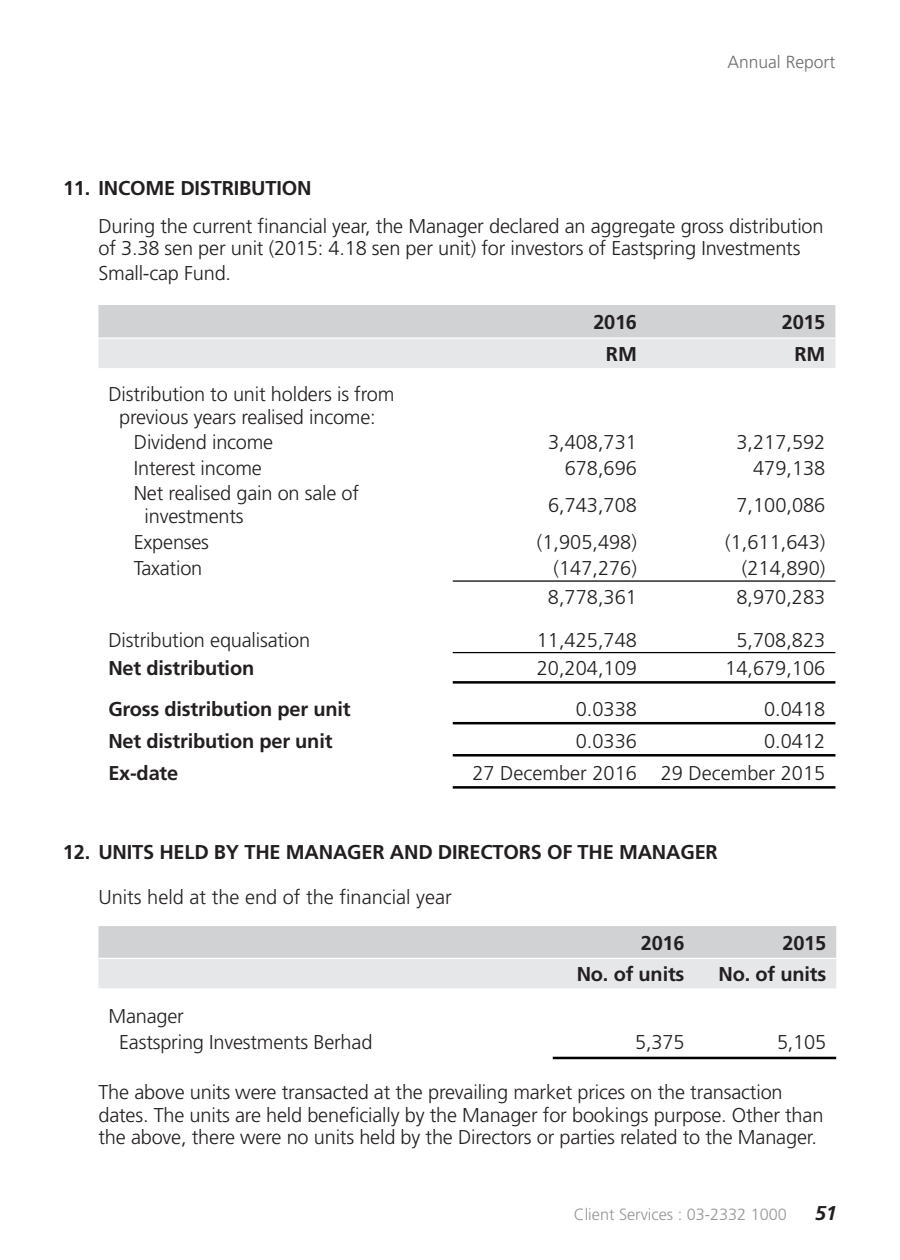
<style>
.page{position:relative;width:900px;height:1260px;background:#fff}
.page>*{position:absolute;margin:0;border:0;box-sizing:border-box;transform-origin:0 0}
.t1{font:300 20px/22.5px "Frutiger";letter-spacing:-.01em;color:#231f20}
.t2{font:700 20px "Frutiger";letter-spacing:-.01em;color:#231f20}
.t3{font:italic 700 20px "Frutiger";color:#231f20}
.t4{font:300 17.5px "Frutiger";color:#6c6d70}
.t5{font:300 16.25px "Frutiger";color:#939598}
</style>
<div class="page">
<svg style="left:98px;top:305px;width:737px;height:63px;background:#dbdcde"></svg>
<hr style="left:453px;top:652px;width:382px;height:1px;background:#000">
<hr style="left:453px;top:681px;width:382px;height:3px;background:#000">
<hr style="left:98px;top:338px;width:737px;height:1px;background:#fff">
<hr style="left:453px;top:580px;width:382px;height:2px;background:#000">
<hr style="left:453px;top:786px;width:382px;height:3px;background:#000">
<hr style="left:453px;top:722px;width:382px;height:2px;background:#000">
<hr style="left:453px;top:754px;width:382px;height:3px;background:#000">
<svg style="left:98px;top:926px;width:738px;height:62px;background:#dbdcde"></svg>
<hr style="left:98px;top:958px;width:738px;height:1px;background:#fff">
<hr style="left:553px;top:1057px;width:283px;height:2px;background:#000">
<p class="t4" style="left:727px;top:54px;width:109px">Annual Report</p>
<p class="t2" style="left:63px;top:180px;width:250px">11. INCOME DISTRIBUTION</p>
<p class="t1" style="left:98px;top:216px;width:727px">During the current financial year, the Manager declared an aggregate gross distribution of 3.38 sen per unit (2015: 4.18 sen per unit) for investors of Eastspring Investments</p>
<p class="t1" style="left:98px;top:263px;width:134px">Small-cap Fund.</p>
<p class="t2" style="left:593px;top:314px;width:45px">2016</p>
<p class="t2" style="left:782px;top:314px;width:45px">2015</p>
<p class="t2" style="left:606px;top:346px;width:33px">RM</p>
<p class="t2" style="left:794px;top:346px;width:33px">RM</p>
<p class="t1" style="left:108px;top:384px;width:288px;text-align:center">Distribution to unit holders is from previous years realised income:</p>
<p class="t1" style="left:134px;top:433px;width:141px">Dividend income</p>
<p class="t1" style="left:548px;top:433px;width:90px">3,408,731</p>
<p class="t1" style="left:736px;top:433px;width:90px">3,217,592</p>
<p class="t1" style="left:134px;top:458px;width:129px">Interest income</p>
<p class="t1" style="left:565px;top:458px;width:74px">678,696</p>
<p class="t1" style="left:753px;top:458px;width:74px">479,138</p>
<p class="t1" style="left:145px;top:484px;width:216px;text-indent:-11px">Net realised gain on sale of investments</p>
<p class="t1" style="left:548px;top:495px;width:90px">6,743,708</p>
<p class="t1" style="left:736px;top:495px;width:90px">7,100,086</p>
<p class="t1" style="left:134px;top:532px;width:77px">Expenses</p>
<p class="t1" style="left:537px;top:532px;width:102px">(1,905,498)</p>
<p class="t1" style="left:725px;top:532px;width:102px">(1,611,643)</p>
<p class="t1" style="left:134px;top:558px;width:70px">Taxation</p>
<p class="t1" style="left:554px;top:558px;width:85px">(147,276)</p>
<p class="t1" style="left:742px;top:558px;width:85px">(214,890)</p>
<p class="t1" style="left:548px;top:587px;width:90px">8,778,361</p>
<p class="t1" style="left:736px;top:587px;width:90px">8,970,283</p>
<p class="t1" style="left:108px;top:630px;width:203px">Distribution equalisation</p>
<p class="t1" style="left:537px;top:630px;width:102px">11,425,748</p>
<p class="t1" style="left:736px;top:630px;width:90px">5,708,823</p>
<p class="t2" style="left:108px;top:660px;width:147px">Net distribution</p>
<p class="t1" style="left:537px;top:658px;width:102px">20,204,109</p>
<p class="t1" style="left:725px;top:658px;width:102px">14,679,106</p>
<p class="t2" style="left:108px;top:701px;width:244px">Gross distribution per unit</p>
<p class="t1" style="left:576px;top:700px;width:63px">0.0338</p>
<p class="t1" style="left:764px;top:700px;width:63px">0.0418</p>
<p class="t2" style="left:108px;top:733px;width:226px">Net distribution per unit</p>
<p class="t1" style="left:576px;top:732px;width:63px">0.0336</p>
<p class="t1" style="left:764px;top:732px;width:63px">0.0412</p>
<p class="t2" style="left:108px;top:765px;width:71px">Ex-date</p>
<p class="t1" style="left:472px;top:764px;width:354px">27 December 2016 29 December 2015</p>
<p class="t2" style="left:63px;top:844px;width:656px">12. UNITS HELD BY THE MANAGER AND DIRECTORS OF THE MANAGER</p>
<p class="t1" style="left:98px;top:887px;width:355px">Units held at the end of the financial year</p>
<p class="t2" style="left:641px;top:935px;width:45px">2016</p>
<p class="t2" style="left:782px;top:935px;width:45px">2015</p>
<p class="t2" style="left:577px;top:966px;width:109px">No. of units</p>
<p class="t2" style="left:718px;top:966px;width:109px">No. of units</p>
<p class="t1" style="left:119px;top:1005px;width:255px;line-height:25.8px;text-indent:-11px">Manager<br>Eastspring Investments Berhad</p>
<p class="t1" style="left:635px;top:1032px;width:51px">5,375</p>
<p class="t1" style="left:777px;top:1032px;width:51px">5,105</p>
<p class="t1" style="left:98px;top:1083px;width:727px">The above units were transacted at the prevailing market prices on the transaction dates. The units are held beneficially by the Manager for bookings purpose. Other than the above, there were no units held by the Directors or parties related to the Manager.</p>
<p class="t5" style="left:574px;top:1208px;width:215px">Client Services : 03-2332 1000</p>
<p class="t3" style="left:815px;top:1205px;width:24px">51</p>
</div>
